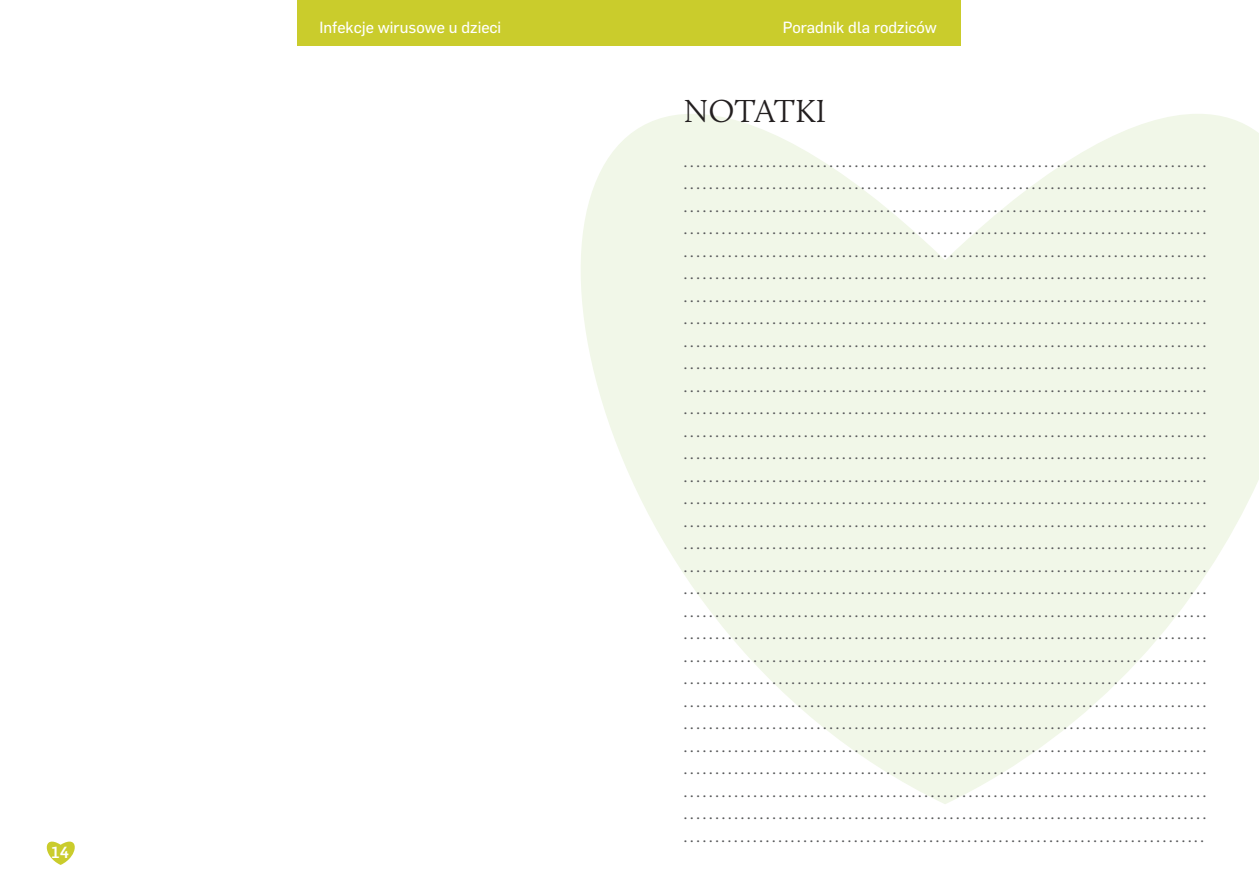
<style>
.page{position:relative;width:1259px;height:893px;background:#fff}
.page>*{position:absolute;margin:0;border:0;box-sizing:border-box;transform-origin:0 0}
.t1{font:300 33px "Calluna";color:#231f20}
.t2{font:300 18px/22.5px "Calluna";color:#57585a;text-align:justify}
.t3{font:15.9px "Flama Basic";color:#fff}
.t4{font:500 15.75px "Flama";color:#fff}
</style>
<div class="page">
<svg style="left:581px;top:114px;width:678px;height:690px;fill:#f1f7e8"></svg>
<svg style="left:46px;top:841px;width:29px;height:24px"></svg>
<div style="left:298px;top:0;width:663px;height:45px;background:#cacc2c"></div>
<p class="t4" style="left:52px;top:841px;width:19px">14</p>
<p class="t3" style="left:319px;top:16px;width:183px">Infekcje wirusowe u dzieci</p>
<p class="t3" style="left:782px;top:16px;width:156px">Poradnik dla rodziców</p>
<h1 class="t1" style="left:683px;top:91px;width:144px">NOTATKI</h1>
<p class="t2" style="left:683px;top:149px;width:524px">................................................................................... ................................................................................... ................................................................................... ................................................................................... ................................................................................... ................................................................................... ................................................................................... ................................................................................... ................................................................................... ................................................................................... ................................................................................... ................................................................................... ................................................................................... ................................................................................... ................................................................................... ................................................................................... ................................................................................... ................................................................................... ................................................................................... ................................................................................... ................................................................................... ................................................................................... ................................................................................... ................................................................................... ................................................................................... ................................................................................... ................................................................................... ................................................................................... ................................................................................... ................................................................................... ...................................................................................</p>
</div>
